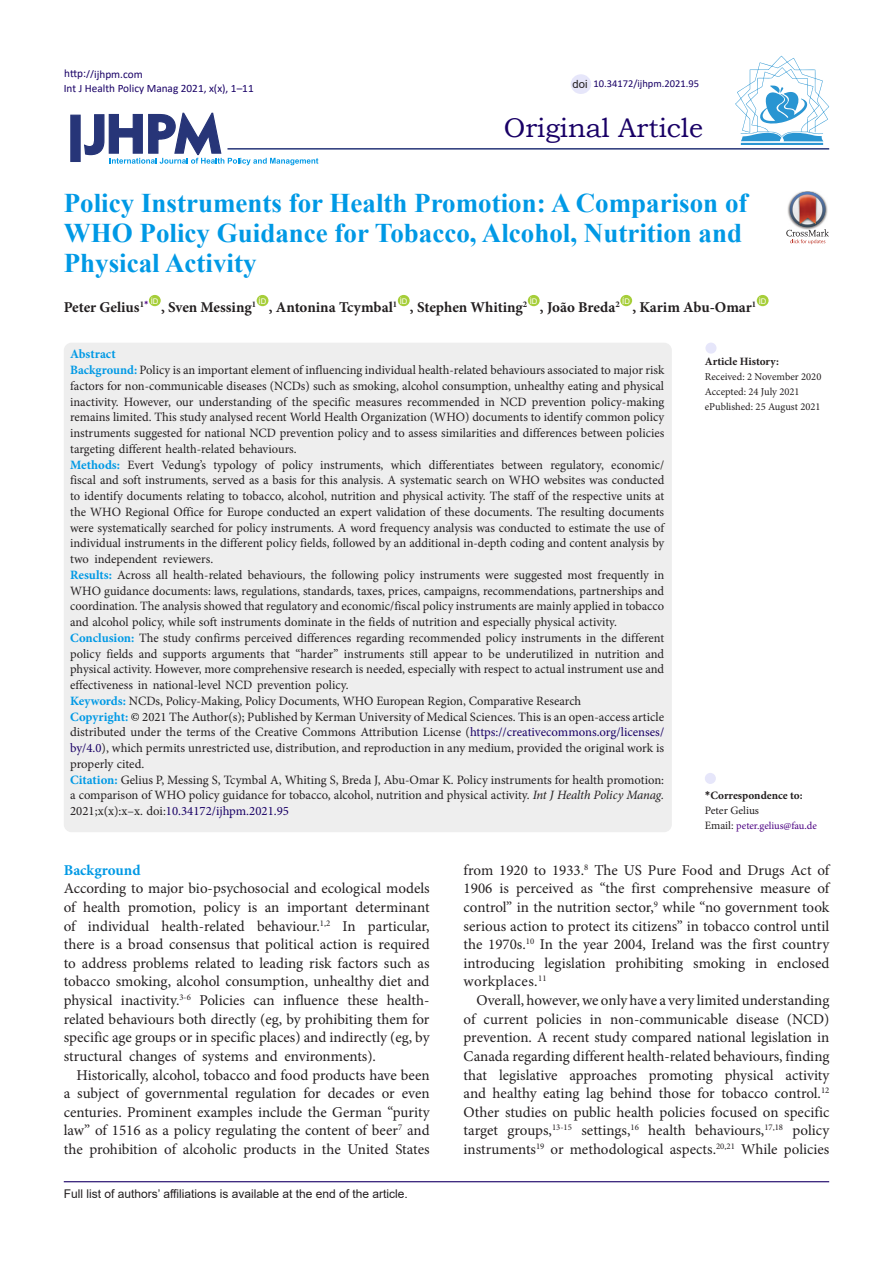
<style>
.page{position:relative;width:893px;height:1263px;background:#fff}
.page>*{position:absolute;margin:0;border:0;box-sizing:border-box;transform-origin:0 0}
.Default{font:700 27px/30px "Times New Roman";color:#0099e5}
.t1{font:27px "Bookman Old Style";color:#190066}
.t2{font:15px/18.6px "Minion Pro";color:#231f20;text-align:justify}
.Default-2{font:700 15px "Minion Pro";letter-spacing:-.005em;color:#231f20}
.t3{font:700 15px "Minion Pro";color:#0099e5}
.Default-3{font:12.75px/15.8px "Minion Pro";color:#231f20;text-align:justify}
.Default-4{font:700 12.75px "Minion Pro";color:#0099e5}
.t4{font:12px "Arial";color:#231f20}
.t5{font:11.25px "Calibri";color:#190066}
.t6{font:700 11.25px "Minion Pro";color:#231f20}
.t7{font:11.25px "Minion Pro";letter-spacing:-.005em;color:#231f20}
.t8{font:11.25px "Arial";color:#231f20}
.t9{font:10.5px "Minion Pro";color:#231f20}
.t10{font:10.5px "Minion Pro";color:#4b0082}
.t11{font:10.5px "Calibri";color:#190066}
.t12{font:7.8px "Arial";color:#fff}
.s1{font-weight:700;color:#0099e5}
.s2{color:#000}
.s3{color:#190066}
.s4{font-style:italic}
.s5{font-family:"Calibri"}
.s6{font-size:11.25px;color:#231f20}
</style>
<div class="page">
<svg style="left:84px;top:112px;width:234px;height:53px"></svg>
<div style="left:70px;top:115px;width:11px;height:47px;background:#273578;border:1px solid #273578"></div>
<div style="left:149px;top:295px;width:12px;height:11px;background:#a6ce39;border-radius:50%"></div>
<div style="left:257px;top:295px;width:11px;height:11px;background:#a6ce39;border-radius:50%"></div>
<div style="left:398px;top:295px;width:12px;height:11px;background:#a6ce39;border-radius:50%"></div>
<div style="left:528px;top:295px;width:12px;height:11px;background:#a6ce39;border-radius:50%"></div>
<div style="left:620px;top:295px;width:12px;height:11px;background:#a6ce39;border-radius:50%"></div>
<div style="left:757px;top:295px;width:12px;height:11px;background:#a6ce39;border-radius:50%"></div>
<hr style="left:227px;top:148px;width:602px;height:2px;background:#273578">
<div style="left:64px;top:343px;width:608px;height:489px;background:#eee;border-radius:8px"></div>
<div style="left:705px;top:773px;width:11px;height:11px;background:#e6e6fa;border-radius:50%"></div>
<div style="left:705px;top:343px;width:11px;height:11px;background:#e6e6fa;border-radius:50%"></div>
<hr style="left:64px;top:1181px;width:765px;height:1px;background:#190066">
<hr style="left:741px;top:143px;width:82px;height:2px;background:#2995d2">
<svg style="left:735px;top:56px;width:94px;height:85px"></svg>
<div style="left:571px;top:74px;width:20px;height:20px;background:#e6e6fa;border-radius:50%"></div>
<img style="left:801px;top:191px;width:13px;height:1px">
<svg style="left:786px;top:192px;width:43px;height:52px"></svg>
<p class="t5" style="left:64px;top:66px;width:80px">http://ijhpm.com</p>
<p class="t5" style="left:64px;top:81px;width:191px">Int J Health Policy Manag 2021, x(x), 1–11</p>
<p class="t8" style="left:573px;top:76px;width:17px">doi</p>
<p class="t11" style="left:593px;top:76px;width:107px">10.34172/ijhpm.2021.95</p>
<p class="t1" style="left:504px;top:110px;width:201px">Original Article</p>
<p class="Default" style="left:64px;top:188px;width:685px">Policy Instruments for Health Promotion: A Comparison of<br>WHO Policy Guidance for Tobacco, Alcohol, Nutrition and<br>Physical Activity</p>
<p class="Default-2" style="left:64px;top:296px;width:86px">Peter Gelius<sup>1</sup><sup>*</sup></p>
<p class="t12" style="left:151px;top:296px;width:9px">ID</p>
<p class="t12" style="left:259px;top:296px;width:9px">ID</p>
<p class="t12" style="left:400px;top:296px;width:9px">ID</p>
<p class="t12" style="left:530px;top:296px;width:9px">ID</p>
<p class="t12" style="left:622px;top:296px;width:9px">ID</p>
<p class="t12" style="left:759px;top:296px;width:9px">ID</p>
<p class="Default-2" style="left:161px;top:296px;width:97px">, Sven Messing<sup>1</sup></p>
<p class="Default-2" style="left:269px;top:296px;width:130px">, Antonina Tcymbal<sup>1</sup></p>
<p class="Default-2" style="left:410px;top:296px;width:119px">, Stephen Whiting<sup>2</sup></p>
<p class="Default-2" style="left:540px;top:296px;width:81px">, João Breda<sup>2</sup></p>
<p class="Default-2" style="left:632px;top:296px;width:125px">, Karim Abu-Omar<sup>1</sup></p>
<p class="Default-4" style="left:70px;top:345px;width:47px">Abstract</p>
<p class="Default-3" style="left:70px;top:362px;width:596px"><span class="s1">Background:</span> Policy is an important element of influencing individual health-related behaviours associated to major risk factors for non-communicable diseases (NCDs) such as smoking, alcohol consumption, unhealthy eating and physical inactivity. However, our understanding of the specific measures recommended in NCD prevention policy-making remains limited. This study analysed recent World Health Organization (WHO) documents to identify common policy instruments suggested for national NCD prevention policy and to assess similarities and differences between policies targeting different health-related behaviours.</p>
<p class="Default-3" style="left:70px;top:457px;width:596px"><span class="s1">Methods:</span> Evert Vedung’s typology of policy instruments, which differentiates between regulatory, economic/ fiscal and soft instruments, served as a basis for this analysis. A systematic search on WHO websites was conducted to identify documents relating to tobacco, alcohol, nutrition and physical activity. The staff of the respective units at the WHO Regional Office for Europe conducted an expert validation of these documents. The resulting documents were systematically searched for policy instruments. A word frequency analysis was conducted to estimate the use of individual instruments in the different policy fields, followed by an additional in-depth coding and content analysis by two independent reviewers.</p>
<p class="Default-3" style="left:70px;top:567px;width:596px"><span class="s1">Results:</span> Across all health-related behaviours, the following policy instruments were suggested most frequently in WHO guidance documents: laws, regulations, standards, taxes, prices, campaigns, recommendations, partnerships and coordination. The analysis showed that regulatory and economic/fiscal policy instruments are mainly applied in tobacco and alcohol policy, while soft instruments dominate in the fields of nutrition and especially physical activity.</p>
<p class="Default-3" style="left:70px;top:630px;width:595px"><span class="s1">Conclusion:</span> The study confirms perceived differences regarding recommended policy instruments in the different policy fields and supports arguments that “harder” instruments still appear to be underutilized in nutrition and physical activity. However, more comprehensive research is needed, especially with respect to actual instrument use and effectiveness in national-level NCD prevention policy.</p>
<p class="Default-3" style="left:70px;top:693px;width:513px"><span class="s1">Keywords:</span> NCDs, Policy-Making, Policy Documents, WHO European Region, Comparative Research</p>
<p class="Default-3" style="left:70px;top:709px;width:596px"><span class="s1">Copyright:</span> <span class="s2">©</span> 2021 The Author(s); Published by Kerman University of Medical Sciences. This is an open-access article distributed under the terms of the Creative Commons Attribution License (<span class="s3">https://creativecommons.org/licenses/ by/4.0</span>), which permits unrestricted use, distribution, and reproduction in any medium, provided the original work is properly cited.</p>
<p class="Default-3" style="left:70px;top:772px;width:596px"><span class="s1">Citation:</span> Gelius P, Messing S, Tcymbal A, Whiting S, Breda J, Abu-Omar K. Policy instruments for health promotion: a comparison of WHO policy guidance for tobacco, alcohol, nutrition and physical activity. <span class="s4">Int J Health Policy Manag.<br></span>2021;x(x):x–x. doi:<span class="s3">10.34172/ijhpm.2021.95</span></p>
<p class="t6" style="left:705px;top:354px;width:76px">Article History:</p>
<p class="t9" style="left:705px;top:370px;width:118px">Received: 2 November 2020</p>
<p class="t9" style="left:705px;top:385px;width:96px">Accepted: 24 July 2021</p>
<p class="t9" style="left:705px;top:400px;width:117px">ePublished: 25 August 2021</p>
<p class="t6" style="left:705px;top:787px;width:99px"><span class="s5">*</span>Correspondence to:</p>
<p class="t7" style="left:705px;top:803px;width:56px">Peter Gelius</p>
<p class="t10" style="left:705px;top:818px;width:114px"><span class="s6">Email:</span> peter.gelius@fau.de</p>
<p class="t3" style="left:64px;top:859px;width:78px">Background</p>
<p class="t2" style="left:64px;top:879px;width:367px">According to major bio-psychosocial and ecological models of health promotion, policy is an important determinant of individual health-related behaviour.<sup>1,2</sup> In particular, there is a broad consensus that political action is required to address problems related to leading risk factors such as tobacco smoking, alcohol consumption, unhealthy diet and physical inactivity.<sup>3-6</sup> Policies can influence these health&shy;related behaviours both directly (eg, by prohibiting them for specific age groups or in specific places) and indirectly (eg, by structural changes of systems and environments).</p>
<p class="t2" style="left:64px;top:1065px;width:367px;text-indent:13px">Historically, alcohol, tobacco and food products have been a subject of governmental regulation for decades or even centuries. Prominent examples include the German “purity law” of 1516 as a policy regulating the content of beer<sup>7</sup> and the prohibition of alcoholic products in the United States</p>
<p class="t4" style="left:64px;top:1185px;width:346px">Full list of authors’ affiliations is available at the end of the article.</p>
<p class="t2" style="left:464px;top:861px;width:367px">from 1920 to 1933.<sup>8</sup> The US Pure Food and Drugs Act of 1906 is perceived as “the first comprehensive measure of control” in the nutrition sector,<sup>9</sup> while “no government took serious action to protect its citizens” in tobacco control until the 1970s.<sup>10</sup> In the year 2004, Ireland was the first country introducing legislation prohibiting smoking in enclosed workplaces.<sup>11</sup></p>
<p class="t2" style="left:464px;top:991px;width:367px;text-indent:13px">Overall, however, we only have a very limited understanding of current policies in non-communicable disease (NCD) prevention. A recent study compared national legislation in Canada regarding different health-related behaviours, finding that legislative approaches promoting physical activity and healthy eating lag behind those for tobacco control.<sup>12<br></sup>Other studies on public health policies focused on specific target groups,<sup>13-15</sup> settings,<sup>16</sup> health behaviours,<sup>17,18</sup> policy instruments<sup>19</sup> or methodological aspects.<sup>20,21</sup> While policies</p>
</div>
